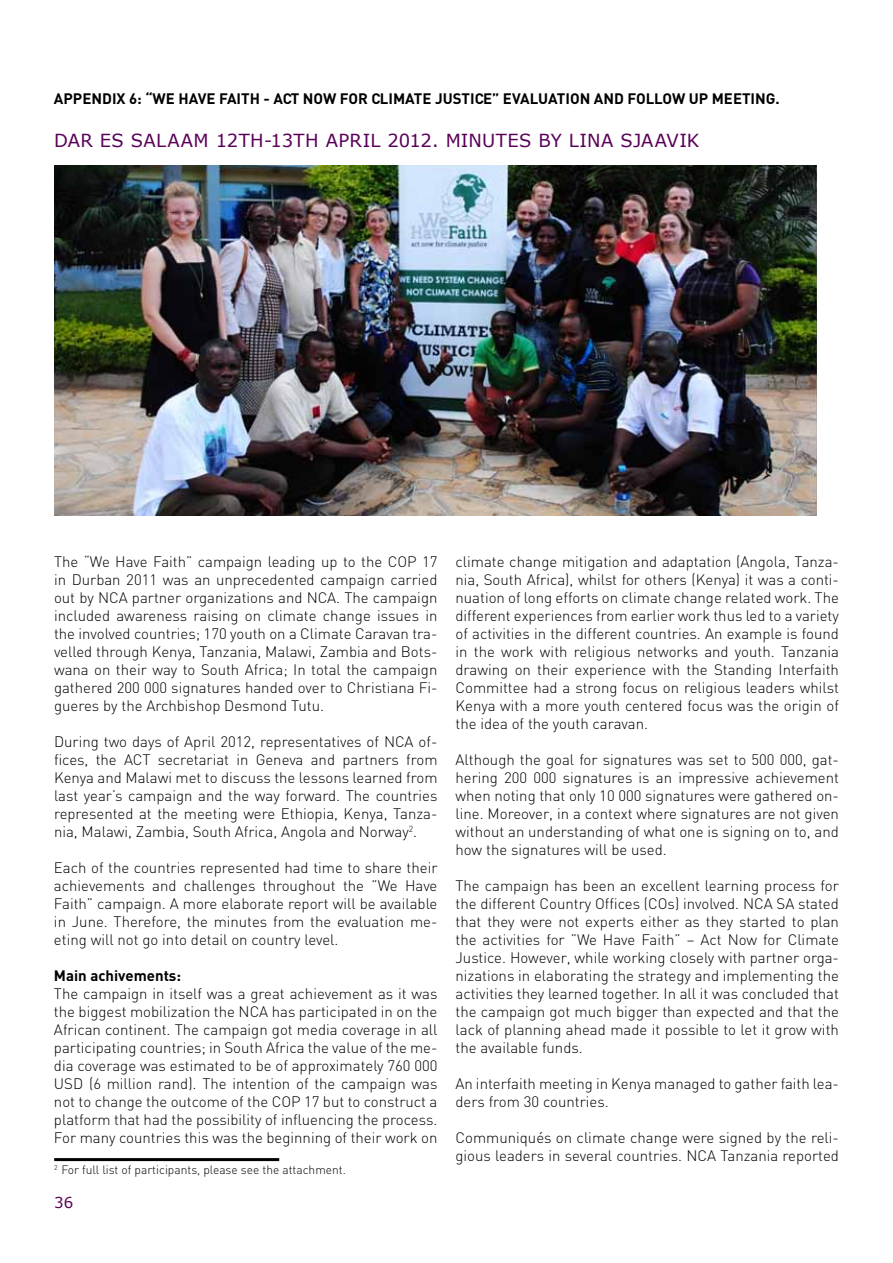
<style>
.page{position:relative;width:893px;height:1263px;background:#fff}
.page>*{position:absolute;margin:0;border:0;box-sizing:border-box;transform-origin:0 0}
.t1{font:18px "Verdana";letter-spacing:.02em;color:#5a0058}
.t2{font:300 15px/18px "DIN";color:#000;text-align:justify}
.t3{font:700 15px "DIN";color:#000}
.t4{font:15px "Verdana";color:#5a0058}
.t5{font:300 12px "DIN";color:#000}
</style>
<div class="page">
<img style="left:54px;top:165px;width:763px;height:350px">
<hr style="left:54px;top:1158px;width:225px;height:3px;background:#000">
<p class="t3" style="left:54px;top:88px;width:727px">APPENDIX 6: “WE HAVE FAITH - ACT NOW FOR CLIMATE JUSTICE” EVALUATION AND FOLLOW UP MEETING.</p>
<p class="t1" style="left:54px;top:128px;width:128px">DAR ES SALAAM</p>
<p class="t1" style="left:216px;top:128px;width:293px">12TH-13TH APRIL 2012. MIN UTES</p>
<p class="t1" style="left:538px;top:128px;width:42px">BY LINA</p>
<p class="t1" style="left:620px;top:128px;width:25px">SJAAVIK</p>
<p class="t2" style="left:54px;top:552px;width:385px">The “We Have Faith” campaign leading up to the COP 17 in Durban 2011 was an unprecedented campaign carried out by NCA partner organizations and NCA. The campaign included awareness raising on climate change issues in the involved countries; 170 youth on a Climate Caravan tra&shy;velled through Kenya, Tanzania, Malawi, Zambia and Bots&shy;wana on their way to South Africa; In total the campaign gathered 200 000 signatures handed over to Christiana Fi&shy;gueres by the Archbishop Desmond Tutu.</p>
<p class="t2" style="left:54px;top:732px;width:385px">During two days of April 2012, representatives of NCA of&shy;fices, the ACT secretariat in Geneva and partners from Kenya and Malawi met to discuss the lessons learned from last year’s campaign and the way forward. The countries represented at the meeting were Ethiopia, Kenya, Tanza&shy;nia, Malawi, Zambia, South Africa, Angola and Norway<sup>2</sup>.</p>
<p class="t2" style="left:54px;top:858px;width:385px">Each of the countries represented had time to share their achievements and challenges throughout the ”We Have Faith” campaign. A more elaborate report will be available in June. Therefore, the minutes from the evaluation me&shy;eting will not go into detail on country level.</p>
<p class="t3" style="left:54px;top:966px;width:129px">Main achivements:</p>
<p class="t2" style="left:54px;top:984px;width:385px">The campaign in itself was a great achievement as it was the biggest mobilization the NCA has participated in on the African continent. The campaign got media coverage in all participating countries; in South Africa the value of the me&shy;dia coverage was estimated to be of approximately 760 000<br>USD (6 million rand). The intention of the campaign was not to change the outcome of the COP 17 but to construct a platform that had the possibility of influencing the process.<br>For many countries this was the beginning of their work on</p>
<p class="t5" style="left:54px;top:1161px;width:293px"><sup>2</sup> For full list of participants, please see the attachment.</p>
<p class="t4" style="left:54px;top:1192px;width:21px">36</p>
<p class="t2" style="left:455px;top:552px;width:385px">climate change mitigation and adaptation (Angola, Tanza&shy;nia, South Africa), whilst for others (Kenya) it was a conti&shy;nuation of long efforts on climate change related work. The different experiences from earlier work thus led to a variety of activities in the different countries. An example is found in the work with religious networks and youth. Tanzania drawing on their experience with the Standing Interfaith Committee had a strong focus on religious leaders whilst Kenya with a more youth centered focus was the origin of the idea of the youth caravan.</p>
<p class="t2" style="left:455px;top:750px;width:385px">Although the goal for signatures was set to 500 000, gat&shy;hering 200 000 signatures is an impressive achievement when noting that only 10 000 signatures were gathered on&shy;line. Moreover, in a context where signatures are not given without an understanding of what one is signing on to, and how the signatures will be used.</p>
<p class="t2" style="left:455px;top:876px;width:385px">The campaign has been an excellent learning process for the different Country Offices (COs) involved. NCA SA stated that they were not experts either as they started to plan the activities for ”We Have Faith” – Act Now for Climate Justice. However, while working closely with partner orga&shy;nizations in elaborating the strategy and implementing the activities they learned together. In all it was concluded that the campaign got much bigger than expected and that the lack of planning ahead made it possible to let it grow with the available funds.</p>
<p class="t2" style="left:455px;top:1074px;width:385px">An interfaith meeting in Kenya managed to gather faith lea&shy;ders from 30 countries.</p>
<p class="t2" style="left:455px;top:1128px;width:385px">Communiqués on climate change were signed by the reli&shy;gious leaders in several countries. NCA Tanzania reported</p>
</div>
